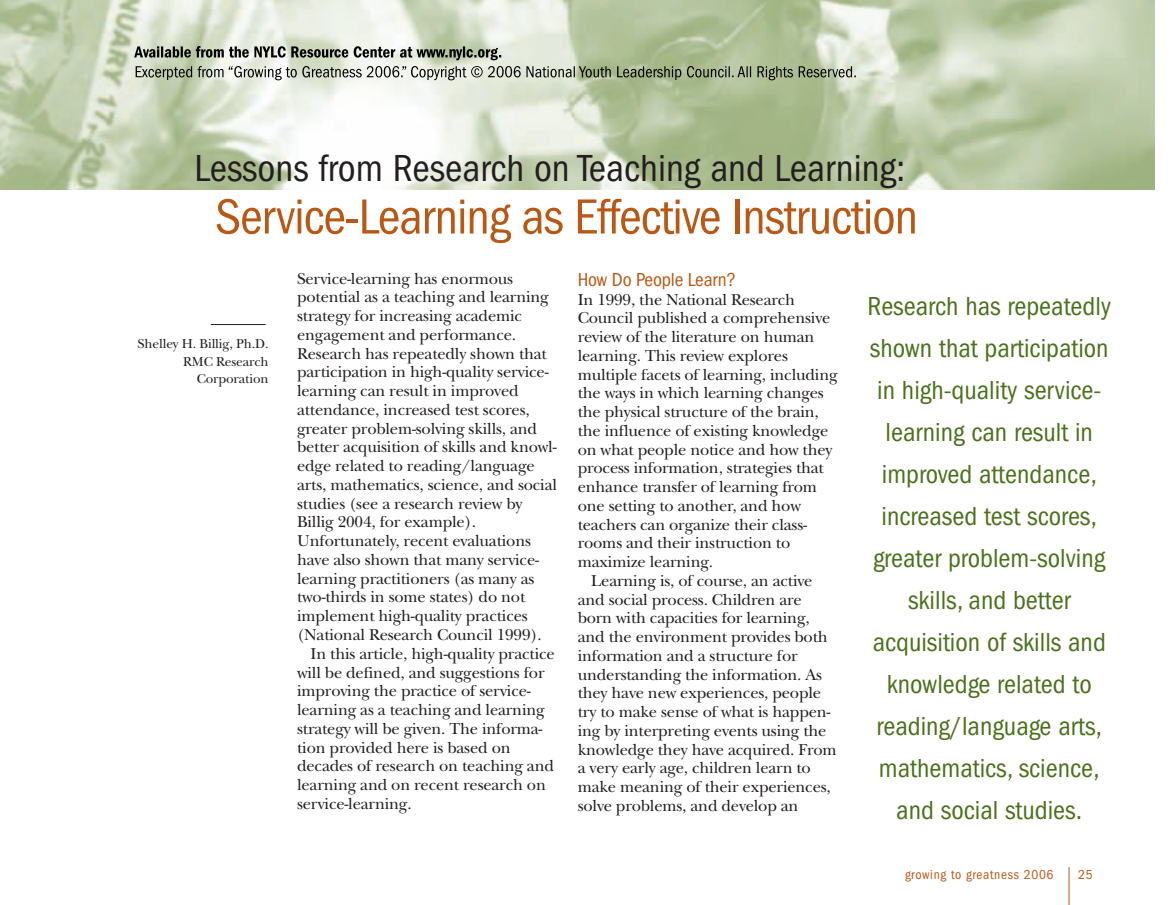
<style>
.page{position:relative;width:1175px;height:905px;background:#fff}
.page>*{position:absolute;margin:0;border:0;box-sizing:border-box;transform-origin:0 0}
.t1{font:condensed 51px "ITC Franklin Gothic Std";letter-spacing:-.02em;color:#b95814}
.t2{font:condensed 39px "ITC Franklin Gothic Std";color:#231f20}
.t3{font:condensed 27px/42px "ITC Franklin Gothic Std";color:#4b711c;text-align:center}
.t4{font:condensed 19.5px "ITC Franklin Gothic Std";letter-spacing:-.01em;color:#b95814}
.t5{font:16.5px "New Baskerville Std";letter-spacing:-.01em;color:#231f20}
.t6{font:13.5px/17.2px "New Baskerville Std";letter-spacing:-.01em;color:#231f20;text-align:right}
.t7{font:condensed 13.5px "ITC Franklin Gothic Std";letter-spacing:.05em;color:#b95814}
</style>
<div class="page">
<img style="left:0;top:0;width:1154px;height:189px">
<hr style="left:211px;top:324px;width:55px;height:1px;background:#231f20">
<hr style="left:1068px;top:867px;width:1px;height:37px;background:#b95814">
<img style="left:125px;top:36px;width:735px;height:55px">
<p class="t2" style="left:194px;top:153px;width:712px">Lessons from Research on Teaching and Learning:</p>
<p class="t1" style="left:215px;top:197px;width:704px">Service-Learning as Effective Instruction</p>
<p class="t6" style="left:138px;top:336px;width:132px">Shelley H. Billig, Ph.D.<br>RMC Research<br>Corporation</p>
<p class="t5" style="left:297px;top:272px;width:218px">Service-learning has enormous</p>
<p class="t5" style="left:297px;top:291px;width:253px">potential as a teaching and learning</p>
<p class="t5" style="left:297px;top:309px;width:226px">strategy for increasing academic</p>
<p class="t5" style="left:297px;top:328px;width:220px">engagement and performance.</p>
<p class="t5" style="left:297px;top:347px;width:251px">Research has repeatedly shown that</p>
<p class="t5" style="left:297px;top:365px;width:253px">participation in high-quality service-</p>
<p class="t5" style="left:297px;top:384px;width:223px">learning can result in improved</p>
<p class="t5" style="left:297px;top:403px;width:234px">attendance, increased test scores,</p>
<p class="t5" style="left:297px;top:422px;width:241px">greater problem-solving skills, and</p>
<p class="t5" style="left:297px;top:440px;width:261px">better acquisition of skills and knowl-</p>
<p class="t5" style="left:297px;top:459px;width:239px">edge related to reading/language</p>
<p class="t5" style="left:297px;top:478px;width:261px">arts, mathematics, science, and social</p>
<p class="t5" style="left:297px;top:497px;width:227px">studies (see a research review by</p>
<p class="t5" style="left:297px;top:515px;width:180px">Billig 2004, for example).</p>
<p class="t5" style="left:297px;top:534px;width:235px">Unfortunately, recent evaluations</p>
<p class="t5" style="left:297px;top:553px;width:243px">have also shown that many service-</p>
<p class="t5" style="left:297px;top:572px;width:239px">learning practitioners (as many as</p>
<p class="t5" style="left:297px;top:590px;width:230px">two-thirds in some states) do not</p>
<p class="t5" style="left:297px;top:609px;width:232px">implement high-quality practices</p>
<p class="t5" style="left:297px;top:628px;width:246px">(National Research Council 1999).</p>
<p class="t5" style="left:310px;top:647px;width:246px">In this article, high-quality practice</p>
<p class="t5" style="left:297px;top:665px;width:249px">will be defined, and suggestions for</p>
<p class="t5" style="left:297px;top:684px;width:235px">improving the practice of service-</p>
<p class="t5" style="left:297px;top:703px;width:249px">learning as a teaching and learning</p>
<p class="t5" style="left:297px;top:722px;width:247px">strategy will be given. The informa-</p>
<p class="t5" style="left:297px;top:740px;width:215px">tion provided here is based on</p>
<p class="t5" style="left:297px;top:759px;width:258px">decades of research on teaching and</p>
<p class="t5" style="left:297px;top:778px;width:250px">learning and on recent research on</p>
<p class="t5" style="left:297px;top:797px;width:116px">service-learning.</p>
<p class="t4" style="left:578px;top:272px;width:160px">How Do People Learn?</p>
<p class="t5" style="left:578px;top:293px;width:219px">In 1999, the National Research</p>
<p class="t5" style="left:578px;top:311px;width:254px">Council published a comprehensive</p>
<p class="t5" style="left:578px;top:330px;width:238px">review of the literature on human</p>
<p class="t5" style="left:578px;top:349px;width:212px">learning. This review explores</p>
<p class="t5" style="left:578px;top:368px;width:261px">multiple facets of learning, including</p>
<p class="t5" style="left:578px;top:386px;width:248px">the ways in which learning changes</p>
<p class="t5" style="left:578px;top:405px;width:243px">the physical structure of the brain,</p>
<p class="t5" style="left:578px;top:424px;width:252px">the influence of existing knowledge</p>
<p class="t5" style="left:578px;top:443px;width:256px">on what people notice and how they</p>
<p class="t5" style="left:578px;top:461px;width:248px">process information, strategies that</p>
<p class="t5" style="left:578px;top:480px;width:241px">enhance transfer of learning from</p>
<p class="t5" style="left:578px;top:499px;width:225px">one setting to another, and how</p>
<p class="t5" style="left:578px;top:518px;width:231px">teachers can organize their class-</p>
<p class="t5" style="left:578px;top:536px;width:214px">rooms and their instruction to</p>
<p class="t5" style="left:578px;top:555px;width:137px">maximize learning.</p>
<p class="t5" style="left:591px;top:574px;width:223px">Learning is, of course, an active</p>
<p class="t5" style="left:578px;top:593px;width:225px">and social process. Children are</p>
<p class="t5" style="left:578px;top:611px;width:233px">born with capacities for learning,</p>
<p class="t5" style="left:578px;top:630px;width:251px">and the environment provides both</p>
<p class="t5" style="left:578px;top:649px;width:221px">information and a structure for</p>
<p class="t5" style="left:578px;top:668px;width:246px">understanding the information. As</p>
<p class="t5" style="left:578px;top:686px;width:245px">they have new experiences, people</p>
<p class="t5" style="left:578px;top:705px;width:254px">try to make sense of what is happen-</p>
<p class="t5" style="left:578px;top:724px;width:250px">ing by interpreting events using the</p>
<p class="t5" style="left:578px;top:742px;width:260px">knowledge they have acquired. From</p>
<p class="t5" style="left:578px;top:761px;width:235px">a very early age, children learn to</p>
<p class="t5" style="left:578px;top:780px;width:255px">make meaning of their experiences,</p>
<p class="t5" style="left:578px;top:799px;width:222px">solve problems, and develop an</p>
<p class="t3" style="left:867px;top:287px;width:245px">Research has repeatedly shown that participation in high-quality service&shy;learning can result in improved attendance, increased test scores, greater problem-solving skills, and better acquisition of skills and knowledge related to reading/language arts, mathematics, science, and social studies.</p>
<p class="t7" style="left:905px;top:869px;width:150px">growing to greatness 2006</p>
<p class="t7" style="left:1078px;top:869px;width:16px">25</p>
</div>
